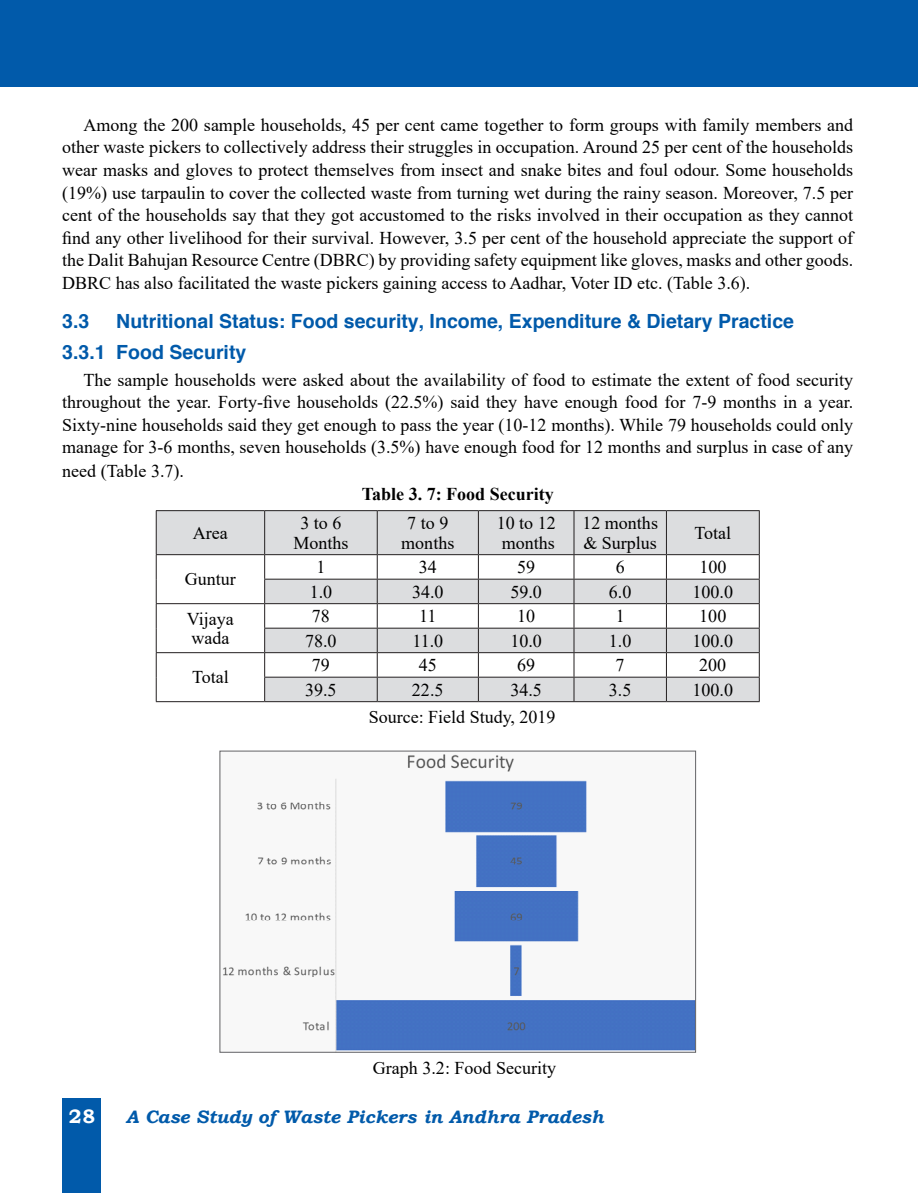
<style>
.page{position:relative;width:918px;height:1193px;background:#fff}
.page>*{position:absolute;margin:0;border:0;box-sizing:border-box;transform-origin:0 0}
.t1{font:700 19.5px/31px "Helvetica";color:#015aaa}
.t2{font:700 19.5px "Bookman Old Style";color:#fff}
.t3{font:18px/22.5px "Times New Roman";color:#000}
.t4{font:italic 700 18px "Bookman Old Style";color:#015aaa}
.t5{font:700 18px "Times New Roman";color:#000}
</style>
<div class="page">
<div style="left:0;top:0;width:916px;height:86px;background:#015aaa"></div>
<div style="left:62px;top:1097px;width:38px;height:95px;background:#015aaa"></div>
<hr style="left:916px;top:0;width:1px;height:86px;background:#015aaa">
<svg style="left:157px;top:511px;width:601px;height:190px;fill:#dcdddf"></svg>
<hr style="left:156px;top:510px;width:108px;height:1px;background:#231f20">
<hr style="left:156px;top:511px;width:1px;height:43px;background:#231f20">
<hr style="left:264px;top:510px;width:113px;height:1px;background:#231f20">
<hr style="left:264px;top:511px;width:1px;height:43px;background:#231f20">
<hr style="left:377px;top:510px;width:101px;height:1px;background:#231f20">
<hr style="left:377px;top:511px;width:1px;height:43px;background:#231f20">
<hr style="left:478px;top:510px;width:96px;height:1px;background:#231f20">
<hr style="left:478px;top:511px;width:1px;height:43px;background:#231f20">
<hr style="left:574px;top:510px;width:92px;height:1px;background:#231f20">
<hr style="left:573px;top:511px;width:1px;height:43px;background:#231f20">
<hr style="left:666px;top:510px;width:93px;height:1px;background:#231f20">
<hr style="left:666px;top:511px;width:1px;height:43px;background:#231f20">
<hr style="left:758px;top:511px;width:1px;height:43px;background:#231f20">
<hr style="left:156px;top:554px;width:108px;height:1px;background:#231f20">
<hr style="left:264px;top:554px;width:113px;height:1px;background:#231f20">
<hr style="left:377px;top:554px;width:101px;height:1px;background:#231f20">
<hr style="left:478px;top:554px;width:96px;height:1px;background:#231f20">
<hr style="left:574px;top:554px;width:92px;height:1px;background:#231f20">
<hr style="left:666px;top:554px;width:93px;height:1px;background:#231f20">
<hr style="left:264px;top:578px;width:113px;height:1px;background:#231f20">
<hr style="left:377px;top:578px;width:101px;height:1px;background:#231f20">
<hr style="left:478px;top:578px;width:96px;height:1px;background:#231f20">
<hr style="left:574px;top:578px;width:92px;height:1px;background:#231f20">
<hr style="left:666px;top:578px;width:93px;height:1px;background:#231f20">
<hr style="left:156px;top:603px;width:108px;height:1px;background:#231f20">
<hr style="left:264px;top:603px;width:113px;height:1px;background:#231f20">
<hr style="left:377px;top:603px;width:101px;height:1px;background:#231f20">
<hr style="left:478px;top:603px;width:96px;height:1px;background:#231f20">
<hr style="left:574px;top:603px;width:92px;height:1px;background:#231f20">
<hr style="left:666px;top:603px;width:93px;height:1px;background:#231f20">
<hr style="left:264px;top:627px;width:113px;height:1px;background:#231f20">
<hr style="left:377px;top:627px;width:101px;height:1px;background:#231f20">
<hr style="left:478px;top:627px;width:96px;height:1px;background:#231f20">
<hr style="left:574px;top:627px;width:92px;height:1px;background:#231f20">
<hr style="left:666px;top:627px;width:93px;height:1px;background:#231f20">
<hr style="left:156px;top:652px;width:108px;height:1px;background:#231f20">
<hr style="left:264px;top:652px;width:113px;height:1px;background:#231f20">
<hr style="left:377px;top:652px;width:101px;height:1px;background:#231f20">
<hr style="left:478px;top:652px;width:96px;height:1px;background:#231f20">
<hr style="left:574px;top:652px;width:92px;height:1px;background:#231f20">
<hr style="left:666px;top:652px;width:93px;height:1px;background:#231f20">
<svg style="left:156px;top:555px;width:1px;height:146px"></svg>
<hr style="left:264px;top:676px;width:113px;height:1px;background:#231f20">
<svg style="left:264px;top:555px;width:1px;height:146px"></svg>
<hr style="left:377px;top:676px;width:101px;height:1px;background:#231f20">
<svg style="left:377px;top:555px;width:1px;height:146px"></svg>
<hr style="left:478px;top:676px;width:96px;height:1px;background:#231f20">
<svg style="left:478px;top:555px;width:1px;height:146px"></svg>
<hr style="left:574px;top:676px;width:92px;height:1px;background:#231f20">
<svg style="left:573px;top:555px;width:1px;height:146px"></svg>
<hr style="left:666px;top:676px;width:93px;height:1px;background:#231f20">
<svg style="left:666px;top:555px;width:1px;height:146px"></svg>
<svg style="left:758px;top:555px;width:1px;height:146px"></svg>
<hr style="left:156px;top:701px;width:108px;height:1px;background:#231f20">
<hr style="left:264px;top:701px;width:113px;height:1px;background:#231f20">
<hr style="left:377px;top:701px;width:101px;height:1px;background:#231f20">
<hr style="left:478px;top:701px;width:96px;height:1px;background:#231f20">
<hr style="left:574px;top:701px;width:92px;height:1px;background:#231f20">
<hr style="left:666px;top:701px;width:93px;height:1px;background:#231f20">
<img style="left:222px;top:754px;width:471px;height:296px">
<p class="t3" style="left:62px;top:113px;width:792px;text-align:justify;text-indent:21px">Among the 200 sample households, 45 per cent came together to form groups with family members and other waste pickers to collectively address their struggles in occupation. Around 25 per cent of the households wear masks and gloves to protect themselves from insect and snake bites and foul odour. Some households (19%) use tarpaulin to cover the collected waste from turning wet during the rainy season. Moreover, 7.5 per cent of the households say that they got accustomed to the risks involved in their occupation as they cannot find any other livelihood for their survival. However, 3.5 per cent of the household appreciate the support of the Dalit Bahujan Resource Centre (DBRC) by providing safety equipment like gloves, masks and other goods.<br>DBRC has also facilitated the waste pickers gaining access to Aadhar, Voter ID etc. (Table 3.6).</p>
<p class="t1" style="left:62px;top:305px;width:29px">3.3</p>
<p class="t1" style="left:62px;top:305px;width:733px;text-indent:54px">Nutritional Status: Food security, Income, Expenditure &amp; Dietary Practice<br>3.3.1 Food Security</p>
<p class="t3" style="left:83px;top:368px;width:771px">The sample households were asked about the availability of food to estimate the extent of food security</p>
<p class="t3" style="left:62px;top:390px;width:792px">throughout the year. Forty-five households (22.5%) said they have enough food for 7-9 months in a year.</p>
<p class="t3" style="left:62px;top:413px;width:792px">Sixty-nine households said they get enough to pass the year (10-12 months). While 79 households could only</p>
<p class="t3" style="left:62px;top:435px;width:792px">manage for 3-6 months, seven households (3.5%) have enough food for 12 months and surplus in case of any</p>
<p class="t3" style="left:62px;top:459px;width:123px">need (Table 3.7).</p>
<p class="t5" style="left:361px;top:481px;width:193px">Table 3. 7: Food Security</p>
<p class="t3" style="left:193px;top:521px;width:36px">Area</p>
<p class="t3" style="left:293px;top:512px;width:57px;line-height:19.5px;text-align:center">3 to 6<br>Months</p>
<p class="t3" style="left:401px;top:512px;width:55px;line-height:19.5px;text-align:center">7 to 9 months</p>
<p class="t3" style="left:496px;top:512px;width:61px;line-height:19.5px">10 to 12 months</p>
<p class="t3" style="left:582px;top:512px;width:77px;line-height:19.5px">12 months &amp; Surplus</p>
<p class="t3" style="left:694px;top:521px;width:38px">Total</p>
<p class="t3" style="left:185px;top:567px;width:52px">Guntur</p>
<p class="t3" style="left:316px;top:555px;width:10px">1</p>
<p class="t3" style="left:418px;top:555px;width:19px">34</p>
<p class="t3" style="left:517px;top:555px;width:19px">59</p>
<p class="t3" style="left:615px;top:555px;width:10px">6</p>
<p class="t3" style="left:699px;top:555px;width:28px">100</p>
<p class="t3" style="left:309px;top:579px;width:24px">1.0</p>
<p class="t3" style="left:412px;top:579px;width:33px">34.0</p>
<p class="t3" style="left:510px;top:579px;width:33px">59.0</p>
<p class="t3" style="left:608px;top:579px;width:24px">6.0</p>
<p class="t3" style="left:692px;top:579px;width:42px">100.0</p>
<p class="t3" style="left:187px;top:608px;width:48px;line-height:19.5px">Vijaya wada</p>
<p class="t3" style="left:312px;top:604px;width:19px">78</p>
<p class="t3" style="left:419px;top:604px;width:19px">11</p>
<p class="t3" style="left:517px;top:604px;width:19px">10</p>
<p class="t3" style="left:615px;top:604px;width:10px">1</p>
<p class="t3" style="left:699px;top:604px;width:28px">100</p>
<p class="t3" style="left:305px;top:628px;width:33px">78.0</p>
<p class="t3" style="left:412px;top:628px;width:32px">11.0</p>
<p class="t3" style="left:510px;top:628px;width:33px">10.0</p>
<p class="t3" style="left:608px;top:628px;width:24px">1.0</p>
<p class="t3" style="left:692px;top:628px;width:42px">100.0</p>
<p class="t3" style="left:192px;top:665px;width:38px">Total</p>
<p class="t3" style="left:312px;top:653px;width:19px">79</p>
<p class="t3" style="left:418px;top:653px;width:19px">45</p>
<p class="t3" style="left:517px;top:653px;width:19px">69</p>
<p class="t3" style="left:615px;top:653px;width:10px">7</p>
<p class="t3" style="left:699px;top:653px;width:28px">200</p>
<p class="t3" style="left:305px;top:677px;width:33px">39.5</p>
<p class="t3" style="left:412px;top:677px;width:33px">22.5</p>
<p class="t3" style="left:510px;top:677px;width:33px">34.5</p>
<p class="t3" style="left:608px;top:677px;width:24px">3.5</p>
<p class="t3" style="left:692px;top:677px;width:42px">100.0</p>
<p class="t3" style="left:368px;top:704px;width:188px">Source: Field Study, 2019</p>
<p class="t3" style="left:373px;top:1055px;width:184px">Graph 3.2: Food Security</p>
<p class="t2" style="left:69px;top:1101px;width:28px">28</p>
<p class="t4" style="left:126px;top:1103px;width:479px">A Case Study of Waste Pickers in Andhra Pradesh</p>
</div>
